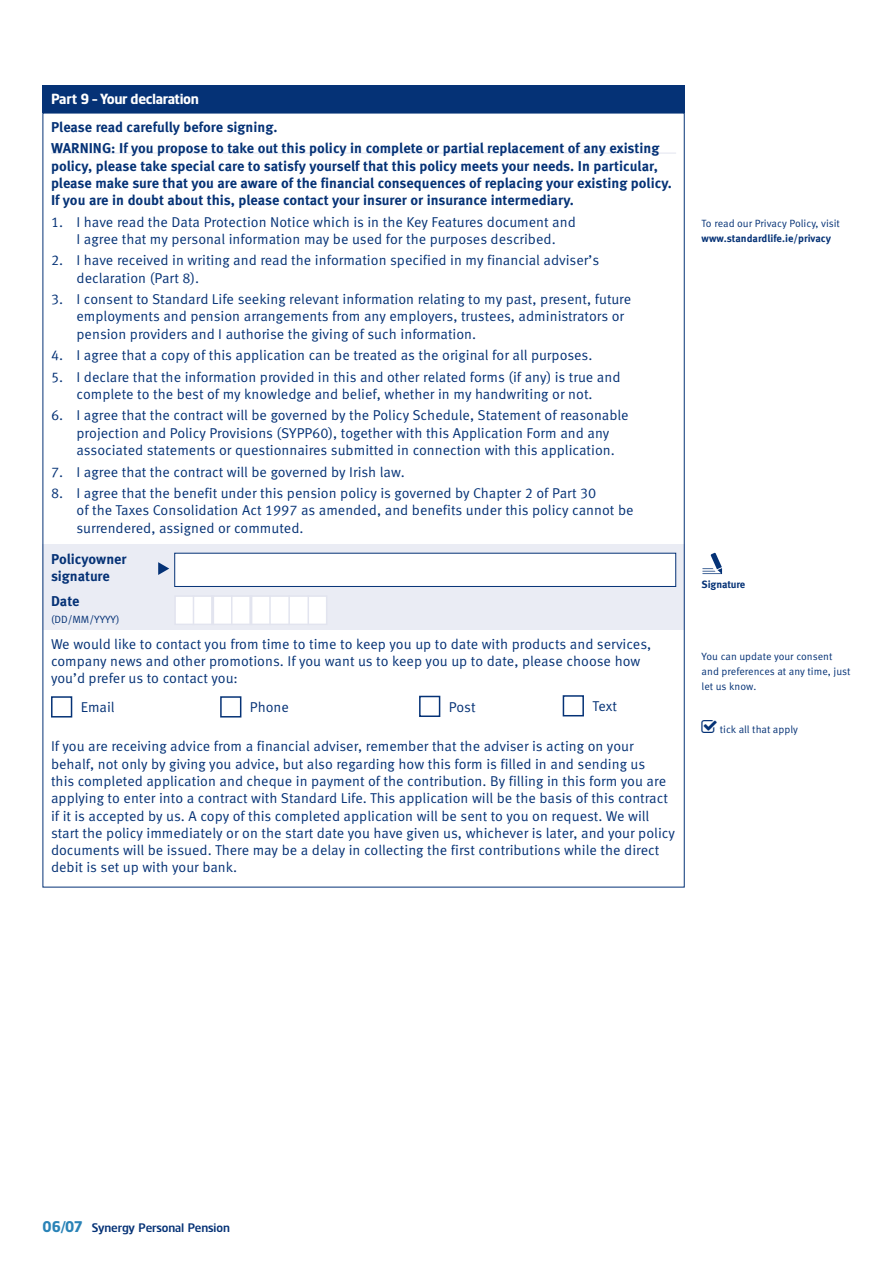
<style>
.page{position:relative;width:893px;height:1263px;background:#fff}
.page>*{position:absolute;margin:0;border:0;box-sizing:border-box;transform-origin:0 0}
.Body_copy{font:14.25px/17.2px "Meta Standard Life Pro TF Norm";color:#053276}
.Body_copy-2{font:700 14.25px/17.2px "Meta Standard Life Pro TF";color:#053276}
.Form_section_heading{font:700 14.25px "Standard Life";letter-spacing:-.025em;color:#fff}
.t1{font:12px "Standard Life";color:#053276}
.Form_margin_text{font:10.5px/15px "Meta Standard Life Pro TF Norm";color:#053276}
.Body_copy-3{font:10.5px "Meta Standard Life Pro TF Norm";color:#053276}
.Form_margin_text-2{font:700 10.5px "Meta Standard Life Pro TF";letter-spacing:-.015em;color:#053276}
.s1{font-family:"Meta Standard Life Pro TF";font-weight:700}
.s2{font-weight:700;font-size:15px;color:#2a83b7}
</style>
<div class="page">
<div style="left:43px;top:544px;width:642px;height:85px;background:#eaecf4"></div>
<div style="left:43px;top:85px;width:642px;height:28px;background:#053276"></div>
<hr style="left:51px;top:153px;width:625px;height:1px;background:#e2e4ef">
<svg style="left:702px;top:553px;width:20px;height:21px"></svg>
<svg style="left:158px;top:562px;width:11px;height:13px"></svg>
<div style="left:174px;top:553px;width:502px;height:34px;background:#fff;border:1px solid #053276"></div>
<div style="left:174px;top:595px;width:153px;height:30px;background:#fff;border:2px solid #e2e4ef"></div>
<hr style="left:308px;top:595px;width:1px;height:30px;background:#e2e4ef">
<hr style="left:288px;top:595px;width:2px;height:30px;background:#e2e4ef">
<hr style="left:269px;top:595px;width:2px;height:30px;background:#e2e4ef">
<hr style="left:249px;top:595px;width:3px;height:30px;background:#e2e4ef">
<hr style="left:231px;top:595px;width:1px;height:30px;background:#e2e4ef">
<hr style="left:211px;top:595px;width:3px;height:30px;background:#e2e4ef">
<hr style="left:193px;top:595px;width:1px;height:30px;background:#e2e4ef">
<div style="left:51px;top:696px;width:21px;height:21px;background:#fff;border:2px solid #053276"></div>
<div style="left:220px;top:696px;width:21px;height:21px;background:#fff;border:2px solid #053276"></div>
<div style="left:419px;top:696px;width:21px;height:21px;background:#fff;border:2px solid #053276"></div>
<div style="left:563px;top:695px;width:21px;height:21px;background:#fff;border:2px solid #053276"></div>
<p class="Form_section_heading" style="left:51px;top:90px;width:149px">Part 9 – Your declaration</p>
<p class="Body_copy-2" style="left:51px;top:117px;width:228px">Please read carefully before signing.</p>
<p class="Body_copy-2" style="left:51px;top:139px;width:622px">WARNING: If you propose to take out this policy in complete or partial replacement of any existing policy, please take special care to satisfy yourself that this policy meets your needs. In particular, please make sure that you are aware of the financial consequences of replacing your existing policy.<br>If you are in doubt about this, please contact your insurer or insurance intermediary.</p>
<p class="Body_copy" style="left:51px;top:212px;width:526px;text-align:center">1. I have read the Data Protection Notice which is in the Key Features document and<br>I agree that my personal information may be used for the purposes described.</p>
<p class="Body_copy" style="left:77px;top:251px;width:524px;text-indent:-26px">2. I have received in writing and read the information specified in my financial adviser’s declaration (Part 8).</p>
<p class="Body_copy" style="left:77px;top:290px;width:556px;text-indent:-26px">3. I consent to Standard Life seeking relevant information relating to my past, present, future employments and pension arrangements from any employers, trustees, administrators or pension providers and I authorise the giving of such information.</p>
<p class="Body_copy" style="left:51px;top:346px;width:543px">4. I agree that a copy of this application can be treated as the original for all purposes.</p>
<p class="Body_copy" style="left:51px;top:367px;width:571px;text-align:center">5. I declare that the information provided in this and other related forms (if any) is true and complete to the best of my knowledge and belief, whether in my handwriting or not.</p>
<p class="Body_copy" style="left:77px;top:406px;width:554px;text-indent:-26px">6. I agree that the contract will be governed by the Policy Schedule, Statement of reasonable projection and Policy Provisions (SYPP60), together with this Application Form and any associated statements or questionnaires submitted in connection with this application.</p>
<p class="Body_copy" style="left:51px;top:462px;width:355px">7. I agree that the contract will be governed by Irish law.</p>
<p class="Body_copy" style="left:77px;top:483px;width:559px;text-indent:-26px">8. I agree that the benefit under this pension policy is governed by Chapter 2 of Part 30<br>of the Taxes Consolidation Act 1997 as amended, and benefits under this policy cannot be surrendered, assigned or commuted.</p>
<p class="Body_copy-2" style="left:51px;top:549px;width:77px">Policyowner signature</p>
<p class="Body_copy-2" style="left:51px;top:592px;width:30px">Date</p>
<p class="Body_copy-3" style="left:51px;top:612px;width:70px">(DD/MM/YYYY)</p>
<p class="Body_copy" style="left:51px;top:634px;width:602px">We would like to contact you from time to time to keep you up to date with products and services, company news and other promotions. If you want us to keep you up to date, please choose how you’d prefer us to contact you:</p>
<p class="Body_copy" style="left:81px;top:698px;width:36px">Email</p>
<p class="Body_copy" style="left:250px;top:698px;width:41px">Phone</p>
<p class="Body_copy" style="left:449px;top:697px;width:28px">Post</p>
<p class="Body_copy" style="left:592px;top:697px;width:26px">Text</p>
<p class="Body_copy" style="left:51px;top:737px;width:626px">If you are receiving advice from a financial adviser, remember that the adviser is acting on your behalf, not only by giving you advice, but also regarding how this form is filled in and sending us<br>this completed application and cheque in payment of the contribution. By filling in this form you are applying to enter into a contract with Standard Life. This application will be the basis of this contract if it is accepted by us. A copy of this completed application will be sent to you on request. We will start the policy immediately or on the start date you have given us, whichever is later, and your policy documents will be issued. There may be a delay in collecting the first contributions while the direct debit is set up with your bank.</p>
<p class="Form_margin_text" style="left:702px;top:215px;width:140px">To read our Privacy Policy, visit <span class="s1">www.standardlife.ie/privacy</span></p>
<p class="Form_margin_text-2" style="left:702px;top:576px;width:45px">Signature</p>
<p class="Form_margin_text" style="left:702px;top:648px;width:150px">You can update your consent and preferences at any time, just let us know.</p>
<p class="Form_margin_text" style="left:720px;top:721px;width:80px">tick all that apply</p>
<p class="t1" style="left:43px;top:1220px;width:189px"><span class="s2">06/07</span> Synergy Personal Pension</p>
</div>
